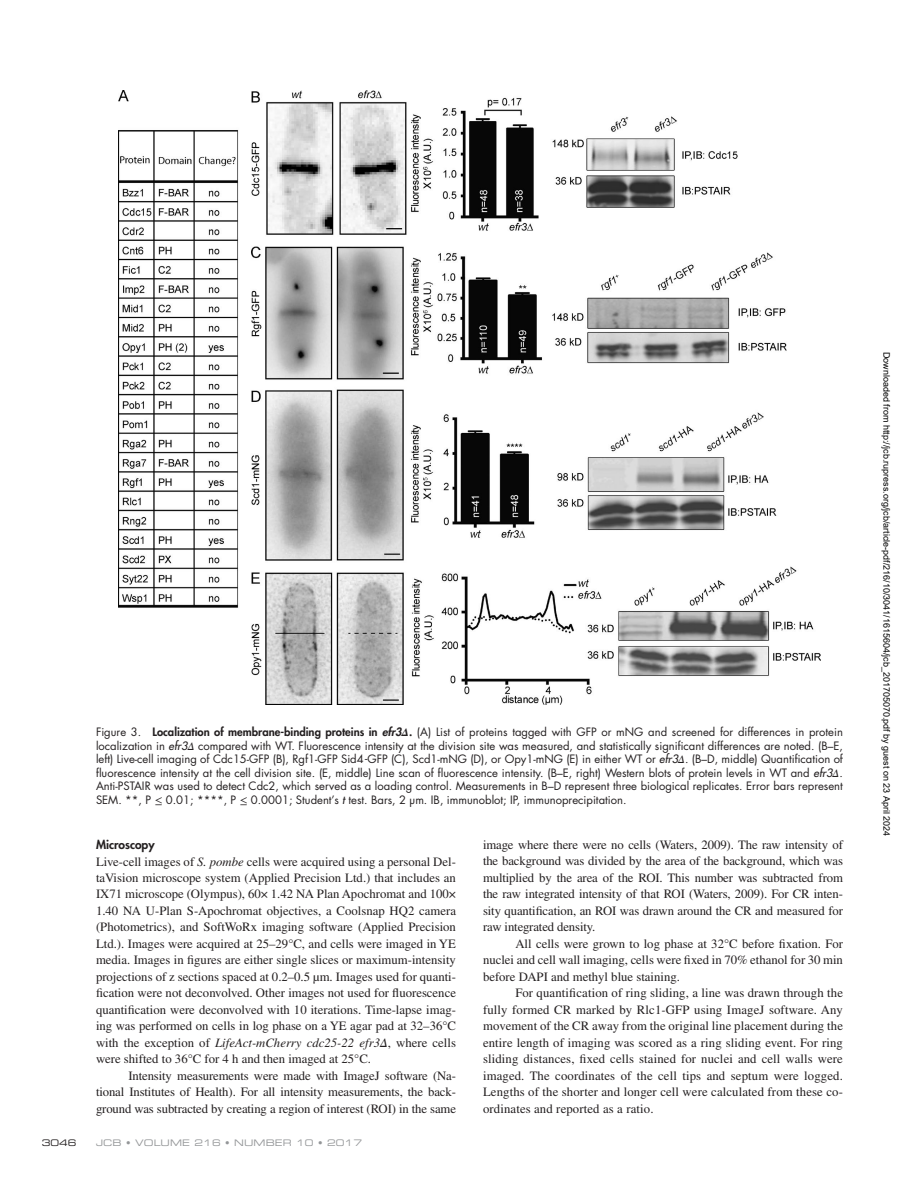
<style>
.page{position:relative;width:918px;height:1188px;background:#fff}
.page>*{position:absolute;margin:0;border:0;box-sizing:border-box;transform-origin:0 0}
.t1{font:12.75px/16.5px "Times LT Std";color:#231f20;text-align:justify}
.t2{font:800 12px "Futura Std";color:#231f20}
.t3{font:11.25px/13.5px "Futura Std";color:#231f20;text-align:justify}
.t4{font:9px "Arial";color:#000}
.t5{font:9px "Eurostile LT Std Ex 2";letter-spacing:.01em;color:#949698}
.t6{font:9px "Eurostile LT Std Ex 2";color:#231f20}
.s1{font-weight:800}
.s2{font-weight:800;font-style:italic}
.s3{font-family:"STIX General";font-weight:700;font-style:italic}
.s4{font-weight:500;font-style:italic}
.s5{font-family:"STIX General";font-style:italic}
.s6{font-family:"STIX General"}
.s7{font-style:italic}
</style>
<div class="page">
<img style="left:118px;top:90px;width:702px;height:615px">
<p class="t3" style="left:96px;top:725px;width:749px">Figure 3. <span class="s1">Localization of membrane-binding proteins in</span> <span class="s2">efr3</span><span class="s3">Δ</span><span class="s1">.</span> (A) List of proteins tagged with GFP or mNG and screened for differences in protein localization in <span class="s4">efr3</span><span class="s5">Δ</span> compared with WT. Fluorescence intensity at the division site was measured, and statistically significant differences are noted. (B–E, left) Live-cell imaging of Cdc15-GFP (B), Rgf1-GFP Sid4<span class="s4">-</span>GFP (C), Scd1-mNG (D), or Opy1-mNG (E) in either WT or <span class="s4">efr3</span><span class="s5">Δ</span>. (B–D, middle) Quantification of fluorescence intensity at the cell division site. (E, middle) Line scan of fluorescence intensity. (B–E, right) Western blots of protein levels in WT and <span class="s4">efr3</span><span class="s5">Δ</span>.<br>Anti-PSTAIR was used to detect Cdc2, which served as a loading control. Measurements in B–D represent three biological replicates. Error bars represent SEM. **, P <span class="s6">≤</span> 0.01; ****, P <span class="s6">≤</span> 0.0001; Student’s <span class="s4">t</span> test. Bars, 2 µm. IB, immunoblot; IP, immunoprecipitation.</p>
<p class="t2" style="left:96px;top:837px;width:60px">Microscopy</p>
<p class="t1" style="left:96px;top:853px;width:362px">Live-cell images of <span class="s7">S. pombe</span> cells were acquired using a personal Del&shy;taVision microscope system (Applied Precision Ltd.) that includes an IX71 microscope (Olympus), 60× 1.42 NA Plan Apochromat and 100× 1.40 NA U-Plan S-Apochromat objectives, a Coolsnap HQ2 camera (Photometrics), and SoftWoRx imaging software (Applied Precision Ltd.). Images were acquired at 25–29°C, and cells were imaged in YE media. Images in figures are either single slices or maximum-intensity projections of z sections spaced at 0.2–0.5 µm. Images used for quanti&shy;fication were not deconvolved. Other images not used for fluorescence quantification were deconvolved with 10 iterations. Time-lapse imag&shy;ing was performed on cells in log phase on a YE agar pad at 32–36°C with the exception of <span class="s7">LifeAct-mCherry cdc25-22 efr3</span><span class="s5">Δ</span>, where cells were shifted to 36°C for 4 h and then imaged at 25°C.</p>
<p class="t1" style="left:96px;top:1067px;width:361px;text-indent:32px">Intensity measurements were made with ImageJ software (Na&shy;tional Institutes of Health). For all intensity measurements, the back&shy;ground was subtracted by creating a region of interest (ROI) in the same</p>
<p class="t6" style="left:42px;top:1136px;width:36px">3046</p>
<p class="t5" style="left:96px;top:1136px;width:268px">JCB • VOLUME 216 • NUMBER 10 • 2017</p>
<p class="t1" style="left:483px;top:836px;width:362px">image where there were no cells (Waters, 2009). The raw intensity of the background was divided by the area of the background, which was multiplied by the area of the ROI. This number was subtracted from the raw integrated intensity of that ROI (Waters, 2009). For CR inten&shy;sity quantification, an ROI was drawn around the CR and measured for raw integrated density.</p>
<p class="t1" style="left:483px;top:935px;width:362px;text-indent:32px">All cells were grown to log phase at 32°C before fixation. For nuclei and cell wall imaging, cells were fixed in 70% ethanol for 30 min before DAPI and methyl blue staining.</p>
<p class="t1" style="left:483px;top:985px;width:362px;text-indent:32px">For quantification of ring sliding, a line was drawn through the fully formed CR marked by Rlc1<span class="s7">-</span>GFP using ImageJ software. Any movement of the CR away from the original line placement during the entire length of imaging was scored as a ring sliding event. For ring sliding distances, fixed cells stained for nuclei and cell walls were imaged. The coordinates of the cell tips and septum were logged.<br>Lengths of the shorter and longer cell were calculated from these co&shy;ordinates and reported as a ratio.</p>
<p class="t4" style="left:890px;top:352px;width:486px;rotate:90deg">Downloaded from http://jcb.rupress.org/jcb/article-pdf/216/10/3041/1615604/jcb_201705070.pdf by guest on 23 April 2024</p>
</div>
